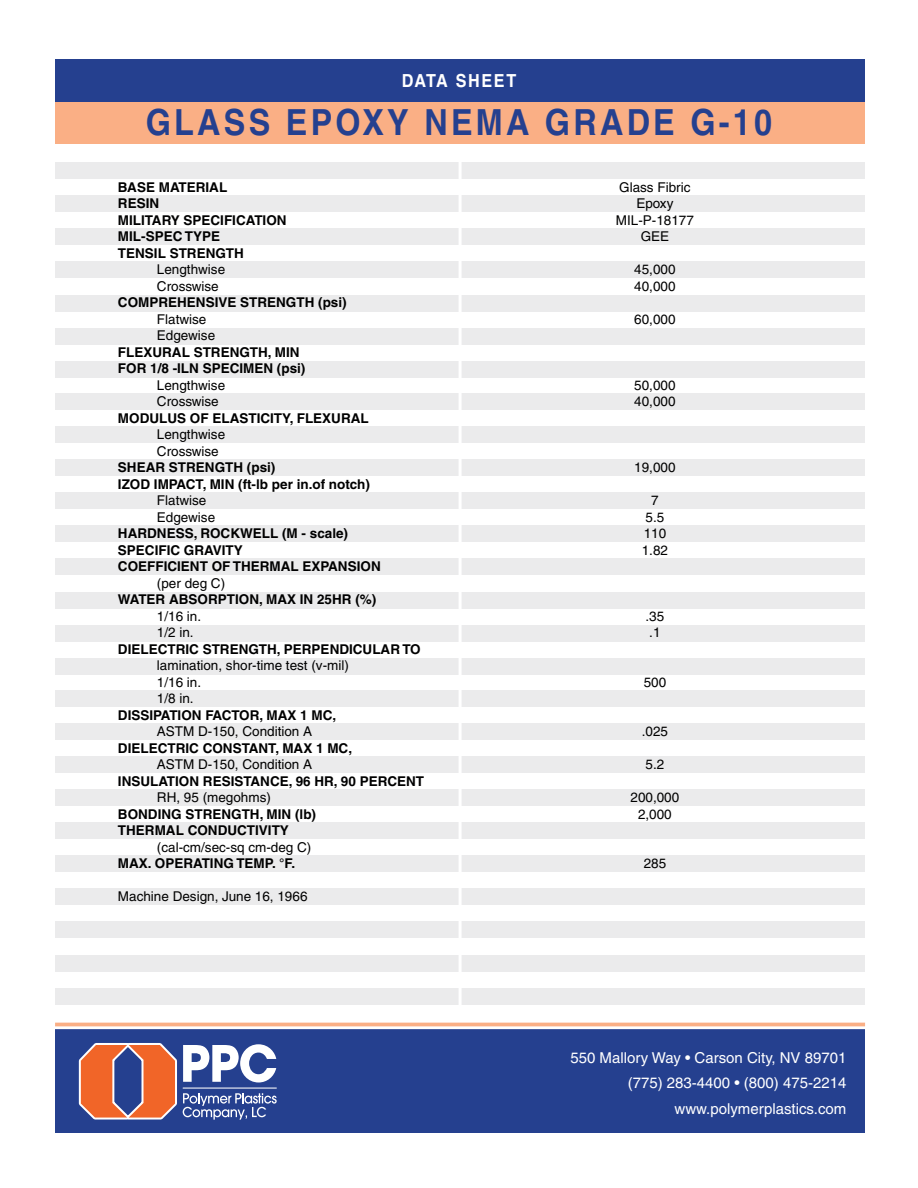
<style>
.page{position:relative;width:918px;height:1188px;background:#fff}
.page>*{position:absolute;margin:0;border:0;box-sizing:border-box;transform-origin:0 0}
.t1{font:700 36px "Helvetica LT";letter-spacing:.1em;color:#25408f;scale:.9 1}
.t2{font:700 18px "Helvetica LT";letter-spacing:.1em;color:#fff;scale:.9 1}
.t3{font:15px/25.5px "Helvetica LT";color:#fff;text-align:right}
.t4{font:700 13.5px "Helvetica LT";color:#000}
.t5{font:13.5px/16.5px "Helvetica LT";color:#000}
</style>
<div class="page">
<div style="left:55px;top:102px;width:810px;height:42px;background:#faaf85"></div>
<div style="left:55px;top:162px;width:810px;height:17px;background:#ebebec"></div>
<div style="left:55px;top:459px;width:810px;height:17px;background:#ebebec"></div>
<div style="left:55px;top:823px;width:810px;height:16px;background:#ebebec"></div>
<div style="left:55px;top:295px;width:810px;height:17px;background:#ebebec"></div>
<div style="left:55px;top:592px;width:810px;height:16px;background:#ebebec"></div>
<div style="left:55px;top:955px;width:810px;height:17px;background:#ebebec"></div>
<div style="left:55px;top:988px;width:810px;height:17px;background:#ebebec"></div>
<div style="left:55px;top:228px;width:810px;height:17px;background:#ebebec"></div>
<div style="left:55px;top:525px;width:810px;height:17px;background:#ebebec"></div>
<div style="left:55px;top:889px;width:810px;height:16px;background:#ebebec"></div>
<div style="left:55px;top:361px;width:810px;height:16px;background:#ebebec"></div>
<div style="left:55px;top:658px;width:810px;height:16px;background:#ebebec"></div>
<div style="left:55px;top:196px;width:810px;height:16px;background:#ebebec"></div>
<div style="left:55px;top:492px;width:810px;height:17px;background:#ebebec"></div>
<div style="left:55px;top:856px;width:810px;height:16px;background:#ebebec"></div>
<div style="left:55px;top:328px;width:810px;height:17px;background:#ebebec"></div>
<div style="left:55px;top:625px;width:810px;height:16px;background:#ebebec"></div>
<div style="left:55px;top:261px;width:810px;height:17px;background:#ebebec"></div>
<div style="left:55px;top:558px;width:810px;height:17px;background:#ebebec"></div>
<div style="left:55px;top:922px;width:810px;height:16px;background:#ebebec"></div>
<div style="left:55px;top:393px;width:810px;height:17px;background:#ebebec"></div>
<div style="left:55px;top:756px;width:810px;height:17px;background:#ebebec"></div>
<div style="left:55px;top:690px;width:810px;height:17px;background:#ebebec"></div>
<div style="left:55px;top:426px;width:810px;height:17px;background:#ebebec"></div>
<div style="left:55px;top:790px;width:810px;height:16px;background:#ebebec"></div>
<div style="left:55px;top:723px;width:810px;height:17px;background:#ebebec"></div>
<div style="left:55px;top:59px;width:810px;height:43px;background:#25408f"></div>
<div style="left:55px;top:1029px;width:810px;height:104px;background:#25408f"></div>
<hr style="left:459px;top:158px;width:3px;height:860px;background:#fff">
<hr style="left:55px;top:1023px;width:810px;height:3px;background:#faaf85">
<svg style="left:78px;top:1043px;width:199px;height:77px"></svg>
<h2 class="t2" style="left:402px;top:70px;width:129px">DATA SHEET</h2>
<h1 class="t1" style="left:146px;top:101px;width:697px">GLASS EPOXY NEMA GRADE G-10</h1>
<p class="t4" style="left:118px;top:179px;width:51px">BASE MATER</p>
<p class="t4" style="left:206px;top:179px;width:14px">IAL</p>
<p class="t5" style="left:619px;top:179px;width:73px">Glass Fibric</p>
<p class="t4" style="left:118px;top:195px;width:41px">RESIN</p>
<p class="t5" style="left:636px;top:195px;width:39px">Epoxy</p>
<p class="t4" style="left:118px;top:212px;width:37px">MILITARY</p>
<p class="t4" style="left:184px;top:212px;width:94px">SPECIFICATION</p>
<p class="t5" style="left:616px;top:212px;width:80px">MIL-P-18177</p>
<p class="t4" style="left:118px;top:228px;width:77px">MIL-SPEC TYPE</p>
<p class="t5" style="left:641px;top:228px;width:30px">GEE</p>
<p class="t4" style="left:118px;top:245px;width:10px">TEN</p>
<p class="t4" style="left:145px;top:245px;width:44px">SIL STRENGTH</p>
<p class="t5" style="left:157px;top:261px;width:70px">Lengthwise</p>
<p class="t5" style="left:634px;top:261px;width:43px">45,000</p>
<p class="t5" style="left:157px;top:278px;width:63px">Crosswise</p>
<p class="t5" style="left:634px;top:278px;width:43px">40,000</p>
<p class="t4" style="left:118px;top:294px;width:21px">COMPREHEN</p>
<p class="t4" style="left:206px;top:294px;width:54px">SIVE STRENGTH</p>
<p class="t4" style="left:318px;top:294px;width:30px">(PSI)</p>
<p class="t5" style="left:157px;top:311px;width:51px">Flatwise</p>
<p class="t5" style="left:634px;top:311px;width:43px">60,000</p>
<p class="t5" style="left:157px;top:327px;width:60px">Edgewise</p>
<p class="t4" style="left:118px;top:344px;width:18px">FLEX</p>
<p class="t4" style="left:152px;top:344px;width:20px">URAL</p>
<p class="t4" style="left:194px;top:344px;width:20px">STRENGTH</p>
<p class="t4" style="left:268px;top:344px;width:31px">, MIN</p>
<p class="t4" style="left:118px;top:360px;width:136px">FOR 1/8 -ILN SPECIMEN</p>
<p class="t4" style="left:277px;top:360px;width:30px">(PSI)</p>
<p class="t5" style="left:157px;top:377px;width:70px">Lengthwise</p>
<p class="t5" style="left:634px;top:377px;width:43px">50,000</p>
<p class="t5" style="left:157px;top:393px;width:63px">Crosswise</p>
<p class="t5" style="left:634px;top:393px;width:43px">40,000</p>
<p class="t4" style="left:118px;top:410px;width:105px">MODULUS OF ELA</p>
<p class="t4" style="left:239px;top:410px;width:75px">STICITY, FLEX</p>
<p class="t4" style="left:331px;top:410px;width:20px">URAL</p>
<p class="t5" style="left:157px;top:426px;width:70px">Lengthwise<br>Crosswise</p>
<p class="t4" style="left:118px;top:459px;width:20px">SHEAR</p>
<p class="t4" style="left:169px;top:459px;width:20px">STRENGTH</p>
<p class="t4" style="left:247px;top:459px;width:30px">(PSI)</p>
<p class="t5" style="left:634px;top:459px;width:43px">19,000</p>
<p class="t4" style="left:118px;top:476px;width:50px">IZOD IMPA</p>
<p class="t4" style="left:186px;top:476px;width:186px">CT, MIN (FT-LB PER IN.OF NOTCH)</p>
<p class="t5" style="left:157px;top:492px;width:51px">Flatwise</p>
<p class="t5" style="left:651px;top:492px;width:9px">7</p>
<p class="t5" style="left:157px;top:509px;width:60px">Edgewise</p>
<p class="t5" style="left:646px;top:509px;width:20px">5.5</p>
<p class="t4" style="left:118px;top:525px;width:11px">HAR</p>
<p class="t4" style="left:147px;top:525px;width:115px">DNESS, ROCKWELL</p>
<p class="t4" style="left:282px;top:525px;width:68px">(M - SCALE)</p>
<p class="t5" style="left:644px;top:525px;width:24px">110</p>
<p class="t4" style="left:118px;top:542px;width:77px">SPECIFIC GRA</p>
<p class="t4" style="left:213px;top:542px;width:23px">VITY</p>
<p class="t5" style="left:642px;top:542px;width:28px">1.82</p>
<p class="t4" style="left:118px;top:558px;width:73px">COEFFICIENT</p>
<p class="t4" style="left:212px;top:558px;width:32px">OF THERMAL</p>
<p class="t4" style="left:303px;top:558px;width:10px">EXPAN</p>
<p class="t4" style="left:348px;top:558px;width:24px">SION</p>
<p class="t5" style="left:157px;top:575px;width:70px">(per deg C)</p>
<p class="t4" style="left:118px;top:591px;width:22px">WATER</p>
<p class="t4" style="left:169px;top:591px;width:39px">ABSORPT</p>
<p class="t4" style="left:235px;top:591px;width:42px">ION, MAX</p>
<p class="t4" style="left:300px;top:591px;width:78px">IN 25HR (%)</p>
<p class="t5" style="left:157px;top:608px;width:46px">1/16 in.</p>
<p class="t5" style="left:646px;top:608px;width:20px">.35</p>
<p class="t5" style="left:157px;top:624px;width:38px">1/2 in.</p>
<p class="t5" style="left:649px;top:624px;width:13px">.1</p>
<p class="t4" style="left:118px;top:641px;width:23px">DIELE</p>
<p class="t4" style="left:158px;top:641px;width:65px">CTRIC STRENGTH</p>
<p class="t4" style="left:277px;top:641px;width:17px">, PERPEN</p>
<p class="t4" style="left:339px;top:641px;width:43px">DICULAR</p>
<p class="t4" style="left:403px;top:641px;width:10px">TO</p>
<p class="t5" style="left:157px;top:657px;width:194px">lamination, shor-time test (v-mil)<br>1/16 in.</p>
<p class="t5" style="left:644px;top:674px;width:24px">500</p>
<p class="t5" style="left:157px;top:690px;width:38px">1/8 in.</p>
<p class="t4" style="left:118px;top:707px;width:124px">DISSIPATION FACTOR</p>
<p class="t4" style="left:259px;top:707px;width:18px">, MAX</p>
<p class="t4" style="left:300px;top:707px;width:38px">1 MC,</p>
<p class="t5" style="left:157px;top:723px;width:157px">ASTM D-150, Condition A</p>
<p class="t5" style="left:642px;top:723px;width:28px">.025</p>
<p class="t4" style="left:118px;top:740px;width:23px">DIELE</p>
<p class="t4" style="left:158px;top:740px;width:94px">CTRIC CONSTANT</p>
<p class="t4" style="left:275px;top:740px;width:18px">, MAX</p>
<p class="t4" style="left:316px;top:740px;width:38px">1 MC,</p>
<p class="t5" style="left:157px;top:756px;width:157px">ASTM D-150, Condition A</p>
<p class="t5" style="left:646px;top:756px;width:20px">5.2</p>
<p class="t4" style="left:118px;top:773px;width:42px">INSULAT</p>
<p class="t4" style="left:175px;top:773px;width:78px">ION RESISTAN</p>
<p class="t4" style="left:270px;top:773px;width:100px">CE, 96 HR, 90 PER</p>
<p class="t4" style="left:387px;top:773px;width:20px">CENT</p>
<p class="t5" style="left:157px;top:789px;width:116px">RH, 95 (megohms)</p>
<p class="t5" style="left:631px;top:789px;width:50px">200,000</p>
<p class="t4" style="left:118px;top:806px;width:87px">BON DING STRENGTH</p>
<p class="t4" style="left:260px;top:806px;width:58px">, MIN (LB)</p>
<p class="t5" style="left:638px;top:806px;width:35px">2,000</p>
<p class="t4" style="left:118px;top:822px;width:11px">THERMAL</p>
<p class="t4" style="left:188px;top:822px;width:94px">CON DUCTIVITY</p>
<p class="t5" style="left:157px;top:839px;width:156px">(cal-cm/sec-sq cm-deg C)</p>
<p class="t4" style="left:118px;top:855px;width:11px">MAX</p>
<p class="t4" style="left:148px;top:855px;width:18px">. OPERAT</p>
<p class="t4" style="left:210px;top:855px;width:37px">ING TEMP</p>
<p class="t4" style="left:272px;top:855px;width:25px">. °F.</p>
<p class="t5" style="left:644px;top:855px;width:24px">285</p>
<p class="t5" style="left:118px;top:888px;width:191px">Machine Design, June 16, 1966</p>
<p class="t3" style="left:570px;top:1045px;width:277px">550 Mallory Way • Carson City, NV 89701 (775) 283-4400 • (800) 475-2214 www.polymerplastics.com</p>
</div>
